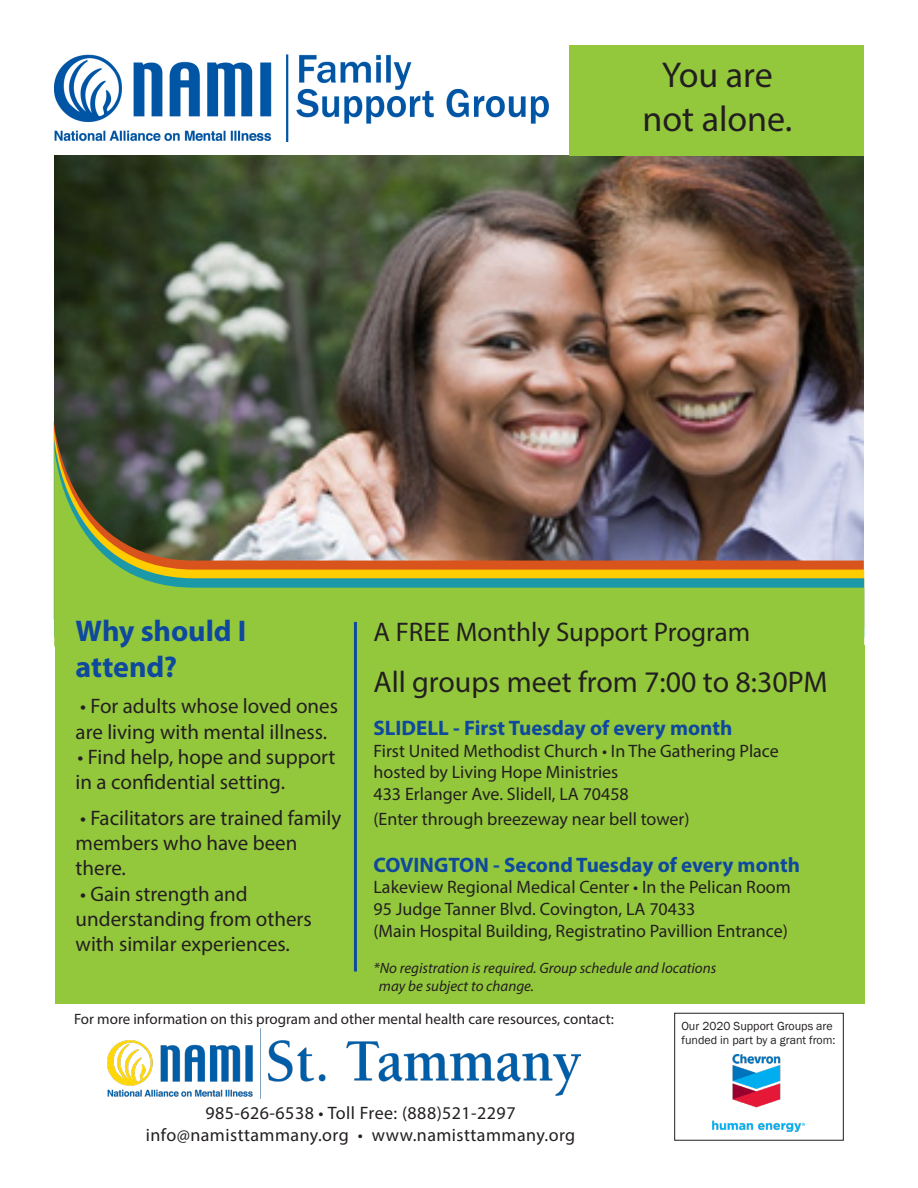
<style>
.page{position:relative;width:918px;height:1188px;background:#fff}
.page>*{position:absolute;margin:0;border:0;box-sizing:border-box;transform-origin:0 0}
.t1{font:36px "Myriad Pro";color:#231f20}
.t2{font:30px "Myriad Pro";color:#231f20}
.t3{font:700 30px/36px "Myriad Pro";letter-spacing:-.005em;color:#0f499d}
.t4{font:27px "Myriad Pro";color:#231f20}
.t5{font:21px/25.2px "Myriad Pro";color:#231f20}
.t6{font:700 21px "Myriad Pro";color:#0f499d}
.t7{font:18px "Myriad Pro";color:#231f20}
.t8{font:18px "Myriad Pro";letter-spacing:.025em;color:#231f20}
.t9{font:15px "Myriad Pro";color:#231f20}
.t10{font:italic 15px "Myriad Pro";color:#231f20}
.t11{font:12px/14.4px "Franklin Gothic";color:#231f20}
</style>
<div class="page">
<img style="left:54px;top:156px;width:810px;height:265px">
<div style="left:55px;top:645px;width:809px;height:359px;background:#94c83c"></div>
<img style="left:54px;top:54px;width:495px;height:87px">
<img style="left:54px;top:421px;width:810px;height:9px">
<img style="left:54px;top:430px;width:810px;height:8px">
<img style="left:54px;top:438px;width:810px;height:10px">
<img style="left:54px;top:448px;width:810px;height:198px">
<div style="left:569px;top:45px;width:295px;height:111px;background:#94c83c"></div>
<hr style="left:354px;top:622px;width:3px;height:350px;background:#0f499d">
<img style="left:107px;top:1028px;width:474px;height:70px">
<img style="left:712px;top:1054px;width:92px;height:77px">
<div style="left:674px;top:1013px;width:170px;height:128px;border:1px solid #231f20"></div>
<p class="t1" style="left:662px;top:53px;width:112px">You are</p>
<p class="t1" style="left:642px;top:96px;width:151px">not alone.</p>
<p class="t3" style="left:76px;top:612px;width:172px">Why should I attend?</p>
<p class="t5" style="left:76px;top:693px;width:264px">• For adults whose loved ones are living with mental illness.</p>
<p class="t5" style="left:76px;top:744px;width:262px">• Find help, hope and support in a confidential setting.</p>
<p class="t5" style="left:76px;top:805px;width:267px">• Facilitators are trained family members who have been there.</p>
<p class="t5" style="left:76px;top:881px;width:238px">• Gain strength and understanding from others with similar experiences.</p>
<p class="t4" style="left:374px;top:616px;width:378px">A FREE Monthly Support Program</p>
<p class="t2" style="left:374px;top:663px;width:456px">All groups meet from 7:00 to 8:30PM</p>
<p class="t6" style="left:374px;top:714px;width:360px">SLIDELL - First Tuesday of every month</p>
<p class="t7" style="left:374px;top:740px;width:407px">First United Methodist Church • In The Gathering Place</p>
<p class="t7" style="left:374px;top:761px;width:246px">hosted by Living Hope Ministries</p>
<p class="t7" style="left:374px;top:783px;width:257px">433 Erlanger Ave. Slidell, LA 70458</p>
<p class="t7" style="left:374px;top:808px;width:318px">(Enter through breezeway near bell tower)</p>
<p class="t6" style="left:374px;top:851px;width:428px">COVINGTON - Second Tuesday of every month</p>
<p class="t7" style="left:374px;top:876px;width:419px">Lakeview Regional Medical Center • In the Pelican Room</p>
<p class="t7" style="left:374px;top:898px;width:324px">95 Judge Tanner Blvd. Covington, LA 70433</p>
<p class="t7" style="left:374px;top:920px;width:416px">(Main Hospital Building, Registratino Pavillion Entrance)</p>
<p class="t10" style="left:374px;top:958px;width:344px">*No registration is required. Group schedule and locations</p>
<p class="t10" style="left:379px;top:976px;width:157px">may be subject to change.</p>
<p class="t9" style="left:74px;top:1010px;width:541px">For more information on this program and other mental health care resources, contact:</p>
<p class="t8" style="left:206px;top:1102px;width:311px">985-626-6538 • Toll Free: (888)521-2297</p>
<p class="t8" style="left:146px;top:1123px;width:431px">info@namisttammany.org • www.namisttammany.org</p>
<p class="t11" style="left:681px;top:1019px;width:156px">Our 2020 Support Groups are funded in part by a grant from:</p>
</div>
